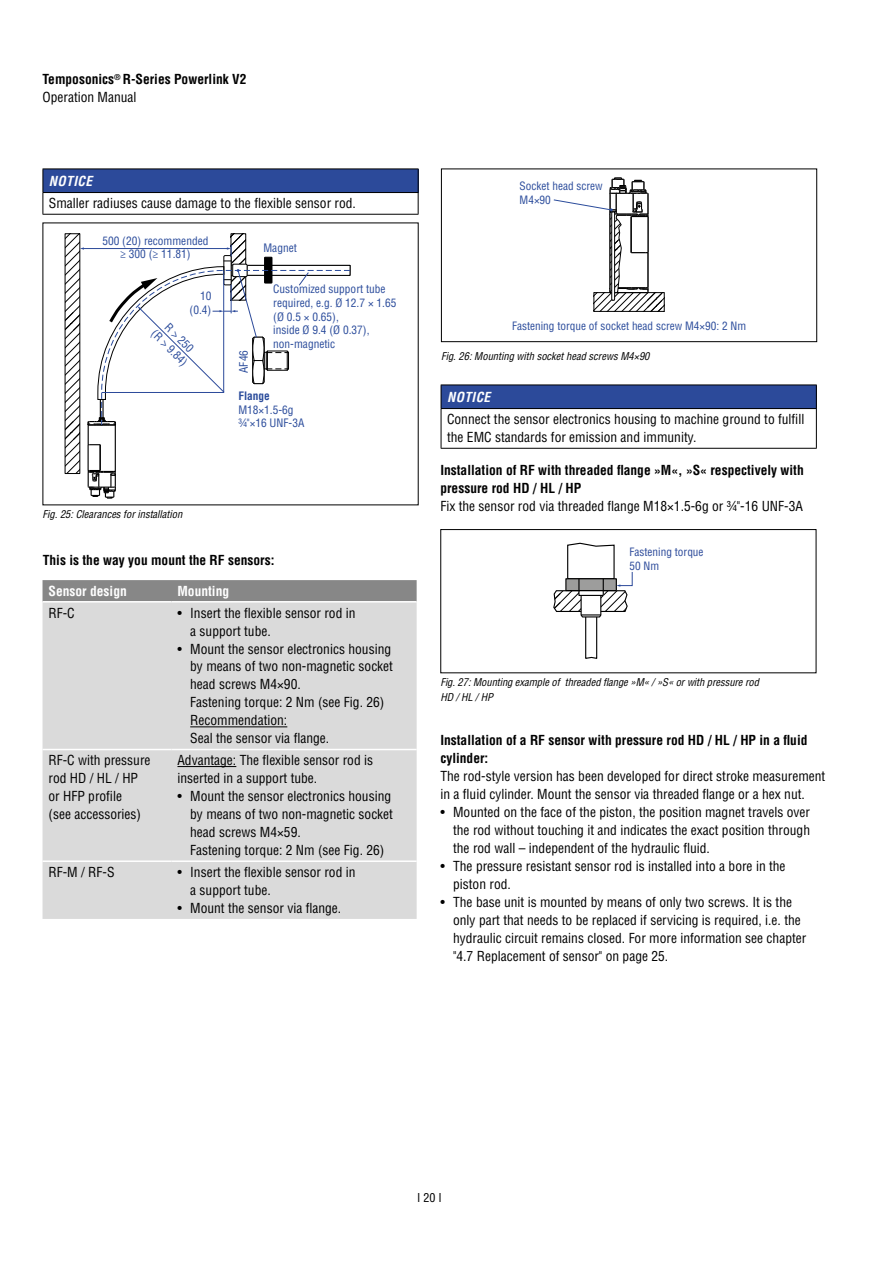
<style>
.page{position:relative;width:893px;height:1263px;background:#fff}
.page>*{position:absolute;margin:0;border:0;box-sizing:border-box;transform-origin:0 0}
.t1{font:condensed 13.5px/18px "Helvetica LT Std";color:#000}
.t2{font:700 condensed 13.5px/18px "Helvetica LT Std";color:#000}
.t3{font:700 condensed 13.5px "Helvetica LT Std";color:#fff}
.t4{font:italic 700 condensed 13.5px "Helvetica LT Std";letter-spacing:.03em;color:#fff}
.t5{font:condensed 12px "Helvetica LT Std";color:#000}
.t6{font:condensed 11.4px/13.6px "Helvetica LT Std";color:#2a4b9b;text-align:center}
.t7{font:700 condensed 11.4px "Helvetica LT Std";color:#2a4b9b}
.t8{font:condensed 11.25px/13.5px "Helvetica LT Std";color:#2a4b9b}
.t9{font:condensed 11.25px/13.5px "Helvetica LT Std";color:#2c4a9a}
.t10{font:italic condensed 10.5px/15px "Helvetica LT Std";color:#000}
.s1{font-weight:400}
</style>
<div class="page">
<div style="left:441px;top:385px;width:375px;height:24px;background:#2c4a9a"></div>
<hr style="left:441px;top:409px;width:1px;height:39px;background:#000">
<hr style="left:816px;top:409px;width:1px;height:39px;background:#000">
<hr style="left:441px;top:448px;width:376px;height:1px;background:#000">
<hr style="left:441px;top:385px;width:376px;height:1px;background:#000">
<svg style="left:441px;top:385px;width:1px;height:23px"></svg>
<svg style="left:816px;top:385px;width:1px;height:23px"></svg>
<hr style="left:441px;top:408px;width:376px;height:1px;background:#000">
<div style="left:440px;top:529px;width:376px;height:144px;border:1px solid #000"></div>
<svg style="left:553px;top:543px;width:80px;height:116px"></svg>
<div style="left:43px;top:580px;width:374px;height:21px;background:#878787"></div>
<div style="left:43px;top:602px;width:374px;height:317px;background:#dadada"></div>
<hr style="left:171px;top:749px;width:246px;height:1px;background:#fff">
<hr style="left:171px;top:860px;width:246px;height:2px;background:#fff">
<hr style="left:43px;top:749px;width:128px;height:1px;background:#fff">
<hr style="left:43px;top:860px;width:128px;height:2px;background:#fff">
<hr style="left:190px;top:726px;width:97px;height:1px;background:#000">
<hr style="left:177px;top:766px;width:59px;height:1px;background:#000">
<div style="left:441px;top:169px;width:376px;height:173px;border:1px solid #000"></div>
<svg style="left:595px;top:294px;width:68px;height:16px"></svg>
<div style="left:593px;top:292px;width:72px;height:20px;border:1px solid #000"></div>
<svg style="left:553px;top:178px;width:96px;height:123px"></svg>
<div style="left:43px;top:169px;width:375px;height:24px;background:#2c4a9a"></div>
<hr style="left:43px;top:214px;width:376px;height:1px;background:#000">
<hr style="left:43px;top:169px;width:376px;height:1px;background:#000">
<svg style="left:43px;top:169px;width:1px;height:45px"></svg>
<svg style="left:418px;top:169px;width:1px;height:45px"></svg>
<hr style="left:43px;top:192px;width:376px;height:1px;background:#000">
<svg style="left:233px;top:235px;width:11px;height:10px"></svg>
<div style="left:231px;top:233px;width:15px;height:67px;border:1px solid #000"></div>
<svg style="left:67px;top:235px;width:11px;height:237px"></svg>
<div style="left:65px;top:233px;width:15px;height:241px;border:1px solid #000"></div>
<svg style="left:80px;top:245px;width:271px;height:254px"></svg>
<p class="t2" style="left:43px;top:70px;width:205px">Temposonics<sup>®</sup> R-Series Powerlink V2<br><span class="s1">Operation Manual</span></p>
<p class="t4" style="left:49px;top:172px;width:45px">NOTICE</p>
<p class="t1" style="left:49px;top:194px;width:308px">Smaller radiuses cause damage to the flexible sensor rod.</p>
<p class="t6" style="left:102px;top:233px;width:108px">500 (20) recommended ≥ 300 (≥ 11.81)</p>
<p class="t6" style="left:263px;top:241px;width:35px">Magnet</p>
<p class="t6" style="left:190px;top:289px;width:23px;text-align:right">10 (0.4)</p>
<p class="t6" style="left:237px;top:373px;width:24px;rotate:-90deg">AF46</p>
<p class="t7" style="left:238px;top:389px;width:33px">Flange</p>
<p class="t6" style="left:238px;top:403px;width:68px;text-align:left">M18×1.5-6g ¾"×16 UNF-3A</p>
<p class="t6" style="left:273px;top:282px;width:125px;text-align:left">Customized support tube required, e.g. Ø 12.7 × 1.65 (Ø 0.5 × 0.65),<br>inside Ø 9.4 (Ø 0.37), non-magnetic</p>
<p class="t6" style="left:168px;top:317px;width:47px;rotate:45deg">R &gt; 250 (R &gt; 9.84)</p>
<p class="t10" style="left:43px;top:507px;width:141px">Fig. 25: Clearances for installation</p>
<p class="t2" style="left:43px;top:550px;width:233px">This is the way you mount the RF sensors:</p>
<p class="t3" style="left:49px;top:582px;width:80px">Sensor design</p>
<p class="t3" style="left:177px;top:582px;width:53px">Mounting</p>
<p class="t1" style="left:49px;top:603px;width:28px">RF-C</p>
<p class="t1" style="left:190px;top:603px;width:167px;text-indent:-13px">• Insert the flexible sensor rod in a support tube.</p>
<p class="t1" style="left:190px;top:639px;width:204px;text-indent:-13px">• Mount the sensor electronics housing by means of two non-magnetic socket head screws M4×90.<br>Fastening torque: 2 Nm (see Fig. 26)<br>Recommendation:<br>Seal the sensor via flange.</p>
<p class="t1" style="left:49px;top:751px;width:103px">RF-C with pressure rod HD / HL / HP or HFP profile<br>(see accessories)</p>
<p class="t1" style="left:177px;top:751px;width:197px">Advantage: The flexible sensor rod is inserted in a support tube.</p>
<p class="t1" style="left:190px;top:787px;width:204px;text-indent:-13px">• Mount the sensor electronics housing by means of two non-magnetic socket head screws M4×59.<br>Fastening torque: 2 Nm (see Fig. 26)</p>
<p class="t1" style="left:49px;top:863px;width:67px">RF-M / RF-S</p>
<p class="t1" style="left:190px;top:863px;width:167px;text-indent:-13px">• Insert the flexible sensor rod in a support tube.</p>
<p class="t1" style="left:177px;top:899px;width:165px">• Mount the sensor via flange.</p>
<p class="t8" style="left:520px;top:179px;width:85px">Socket head screw<br>M4×90</p>
<p class="t8" style="left:512px;top:319px;width:235px">Fastening torque of socket head screw M4×90: 2 Nm</p>
<p class="t10" style="left:441px;top:349px;width:210px">Fig. 26: Mounting with socket head screws M4×90</p>
<p class="t4" style="left:447px;top:388px;width:45px">NOTICE</p>
<p class="t1" style="left:447px;top:410px;width:359px">Connect the sensor electronics housing to machine ground to fulfill the EMC standards for emission and immunity.</p>
<p class="t2" style="left:440px;top:460px;width:365px">Installation of RF with threaded flange »M«, »S« respectively with pressure rod HD / HL / HP</p>
<p class="t1" style="left:440px;top:496px;width:364px">Fix the sensor rod via threaded flange M18×1.5-6g or ¾"-16 UNF-3A</p>
<p class="t9" style="left:629px;top:545px;width:76px">Fastening torque<br>50 Nm</p>
<p class="t10" style="left:440px;top:674px;width:320px">Fig. 27: Mounting example of threaded flange »M« / »S« or with pressure rod<br>HD / HL / HP</p>
<p class="t2" style="left:440px;top:731px;width:369px">Installation of a RF sensor with pressure rod HD / HL / HP in a fluid cylinder:</p>
<p class="t1" style="left:440px;top:767px;width:386px">The rod-style version has been developed for direct stroke measurement in a fluid cylinder. Mount the sensor via threaded flange or a hex nut.</p>
<p class="t1" style="left:453px;top:802px;width:358px;text-align:justify;text-indent:-13px">• Mounted on the face of the piston, the position magnet travels over the rod without touching it and indicates the exact position through the rod wall – independent of the hydraulic fluid.</p>
<p class="t1" style="left:453px;top:856px;width:334px;text-indent:-13px">• The pressure resistant sensor rod is installed into a bore in the piston rod.</p>
<p class="t1" style="left:453px;top:892px;width:355px;text-indent:-13px">• The base unit is mounted by means of only two screws. It is the only part that needs to be replaced if servicing is required, i.e. the hydraulic circuit remains closed. For more information see chapter "4.7 Replacement of sensor" on page 25.</p>
<p class="t5" style="left:417px;top:1190px;width:26px">I 20 I</p>
</div>
